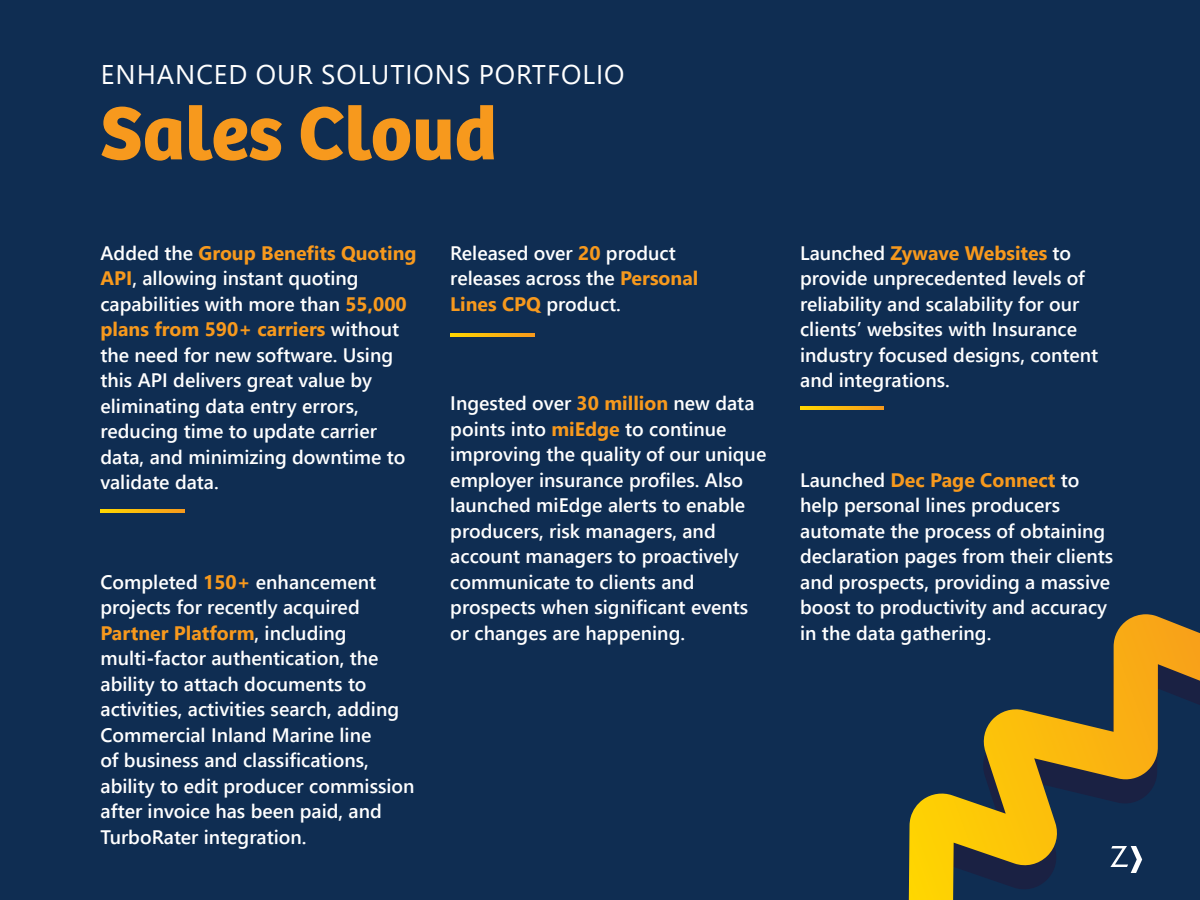
<style>
.page{position:relative;width:1200px;height:900px;background:#0f2d52}
.page>*{position:absolute;margin:0;border:0;box-sizing:border-box;transform-origin:0 0}
.t1{font:700 78px "Bree";color:#f7991d}
.t2{font:27px "Segoe UI";letter-spacing:.035em;color:#fff}
.t3{font:600 19.5px/25.5px "Segoe UI";color:#fff}
.s1{font-weight:700;color:#f7991d}
.s2{font-weight:700}
</style>
<div class="page">
<svg style="left:100px;top:509px;width:84px;height:4px"></svg>
<svg style="left:450px;top:333px;width:84px;height:4px"></svg>
<svg style="left:800px;top:406px;width:84px;height:4px"></svg>
<svg style="left:909px;top:614px;width:291px;height:286px"></svg>
<svg style="left:1110px;top:846px;width:32px;height:27px"></svg>
<h2 class="t2" style="left:101px;top:49px;width:525px">ENHANCED OUR SOLUTIONS PORTFOLIO</h2>
<h1 class="t1" style="left:100px;top:72px;width:398px">Sales Cloud</h1>
<p class="t3" style="left:100px;top:238px;width:318px">Added the <span class="s1">Group Benefits Quoting<br>API</span>, allowing instant quoting capabilities with more than <span class="s1">55,000 plans from 590+ carriers</span> without the need for new software. Using this API delivers great value by eliminating data entry errors, reducing time to update carrier data, and minimizing downtime to validate data.</p>
<p class="t3" style="left:100px;top:568px;width:316px">Completed <span class="s1">150+</span> enhancement projects for recently acquired<br><span class="s1">Partner Platform</span>, including multi<span class="s2">-</span>factor authentication, the ability to attach documents to activities, activities search, adding<br>Commercial Inland Marine line<br>of business and classifications, ability to edit producer commission after invoice has been paid, and<br>TurboRater integration.</p>
<p class="t3" style="left:450px;top:238px;width:250px">Released over <span class="s1">20</span> product releases across the <span class="s1">Personal<br>Lines CPQ</span> product.</p>
<p class="t3" style="left:450px;top:389px;width:318px">Ingested over <span class="s1">30 million</span> new data points into <span class="s1">miEdge</span> to continue improving the quality of our unique employer insurance profiles. Also launched miEdge alerts to enable producers, risk managers, and account managers to proactively communicate to clients and prospects when significant events or changes are happening.</p>
<p class="t3" style="left:800px;top:238px;width:300px">Launched <span class="s1">Zywave Websites</span> to provide unprecedented levels of reliability and scalability for our clients’ websites with Insurance industry focused designs, content and integrations.</p>
<p class="t3" style="left:800px;top:466px;width:315px">Launched <span class="s1">Dec Page Connect</span> to help personal lines producers automate the process of obtaining declaration pages from their clients and prospects, providing a massive boost to productivity and accuracy in the data gathering.</p>
</div>
